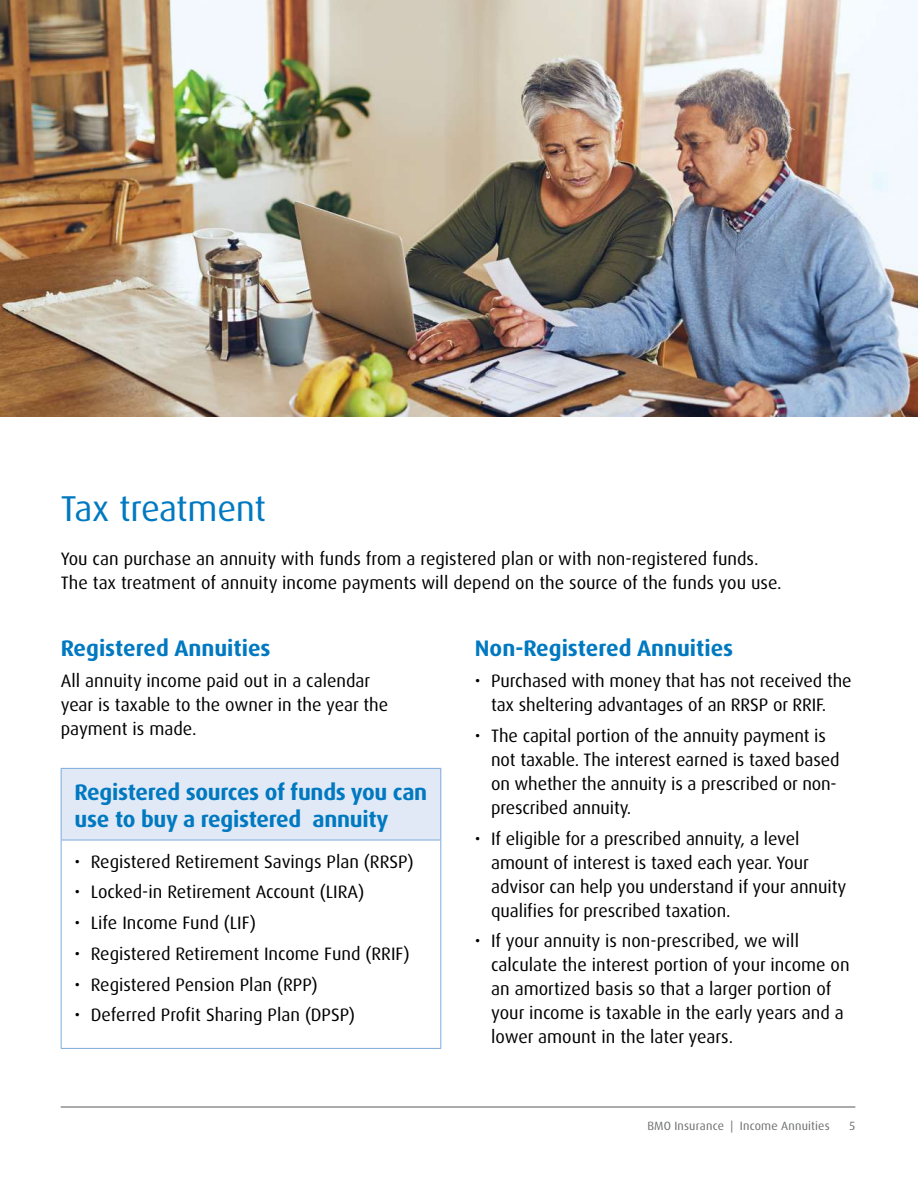
<style>
.page{position:relative;width:918px;height:1188px;background:#fff}
.page>*{position:absolute;margin:0;border:0;box-sizing:border-box;transform-origin:0 0}
.t1{font:36px "Dax Pro";letter-spacing:-.015em;color:#0079c1}
.t2{font:700 22.5px/27px "Dax Pro";letter-spacing:-.01em;color:#0079c1}
.t3{font:18px/24px "Dax Pro";letter-spacing:-.005em;color:#000}
.t4{font:12px "Dax Pro";letter-spacing:.015em;color:#6d6e71}
</style>
<div class="page">
<hr style="left:61px;top:1107px;width:794px;height:1px;background:#58595b">
<div style="left:61px;top:768px;width:380px;height:72px;background:#e1e9f6"></div>
<hr style="left:61px;top:769px;width:1px;height:71px;background:#7cacdc">
<hr style="left:61px;top:768px;width:380px;height:1px;background:#7cacdc">
<hr style="left:440px;top:769px;width:1px;height:71px;background:#7cacdc">
<hr style="left:61px;top:840px;width:380px;height:1px;background:#7cacdc">
<hr style="left:61px;top:840px;width:1px;height:208px;background:#7cacdc">
<hr style="left:440px;top:840px;width:1px;height:208px;background:#7cacdc">
<hr style="left:61px;top:1048px;width:380px;height:1px;background:#7cacdc">
<img style="left:0;top:0;width:918px;height:417px">
<h1 class="t1" style="left:61px;top:485px;width:207px">Tax treatment</h1>
<p class="t3" style="left:61px;top:547px;width:723px">You can purchase an annuity with funds from a registered plan or with non‑registered funds.<br>The tax treatment of annuity income payments will depend on the source of the funds you use.</p>
<p class="t2" style="left:61px;top:635px;width:211px">Registered Annuities</p>
<p class="t3" style="left:61px;top:669px;width:329px">All annuity income paid out in a calendar year is taxable to the owner in the year the payment is made.</p>
<p class="t2" style="left:75px;top:778px;width:354px">Registered sources of funds you can use to buy a registered annuity</p>
<p class="t3" style="left:75px;top:850px;width:340px">• Registered Retirement Savings Plan (RRSP)</p>
<p class="t3" style="left:75px;top:880px;width:291px">• Locked-in Retirement Account (LIRA)</p>
<p class="t3" style="left:75px;top:911px;width:183px">• Life Income Fund (LIF)</p>
<p class="t3" style="left:75px;top:942px;width:337px">• Registered Retirement Income Fund (RRIF)</p>
<p class="t3" style="left:75px;top:973px;width:245px">• Registered Pension Plan (RPP)</p>
<p class="t3" style="left:75px;top:1003px;width:282px">• Deferred Profit Sharing Plan (DPSP)</p>
<p class="t2" style="left:475px;top:635px;width:260px">Non-Registered Annuities</p>
<p class="t3" style="left:475px;top:669px;width:378px;text-align:center">• Purchased with money that has not received the tax sheltering advantages of an RRSP or RRIF.</p>
<p class="t3" style="left:491px;top:724px;width:350px;text-indent:-16px">• The capital portion of the annuity payment is not taxable. The interest earned is taxed based on whether the annuity is a prescribed or non&shy;prescribed annuity.</p>
<p class="t3" style="left:491px;top:826px;width:357px;text-indent:-16px">• If eligible for a prescribed annuity, a level amount of interest is taxed each year. Your advisor can help you understand if your annuity qualifies for prescribed taxation.</p>
<p class="t3" style="left:491px;top:929px;width:360px;text-indent:-16px">• If your annuity is non-prescribed, we will calculate the interest portion of your income on an amortized basis so that a larger portion of your income is taxable in the early years and a lower amount in the later years.</p>
<p class="t4" style="left:647px;top:1118px;width:184px">BMO Insurance | Income Annuities</p>
<p class="t4" style="left:850px;top:1118px;width:7px">5</p>
</div>
